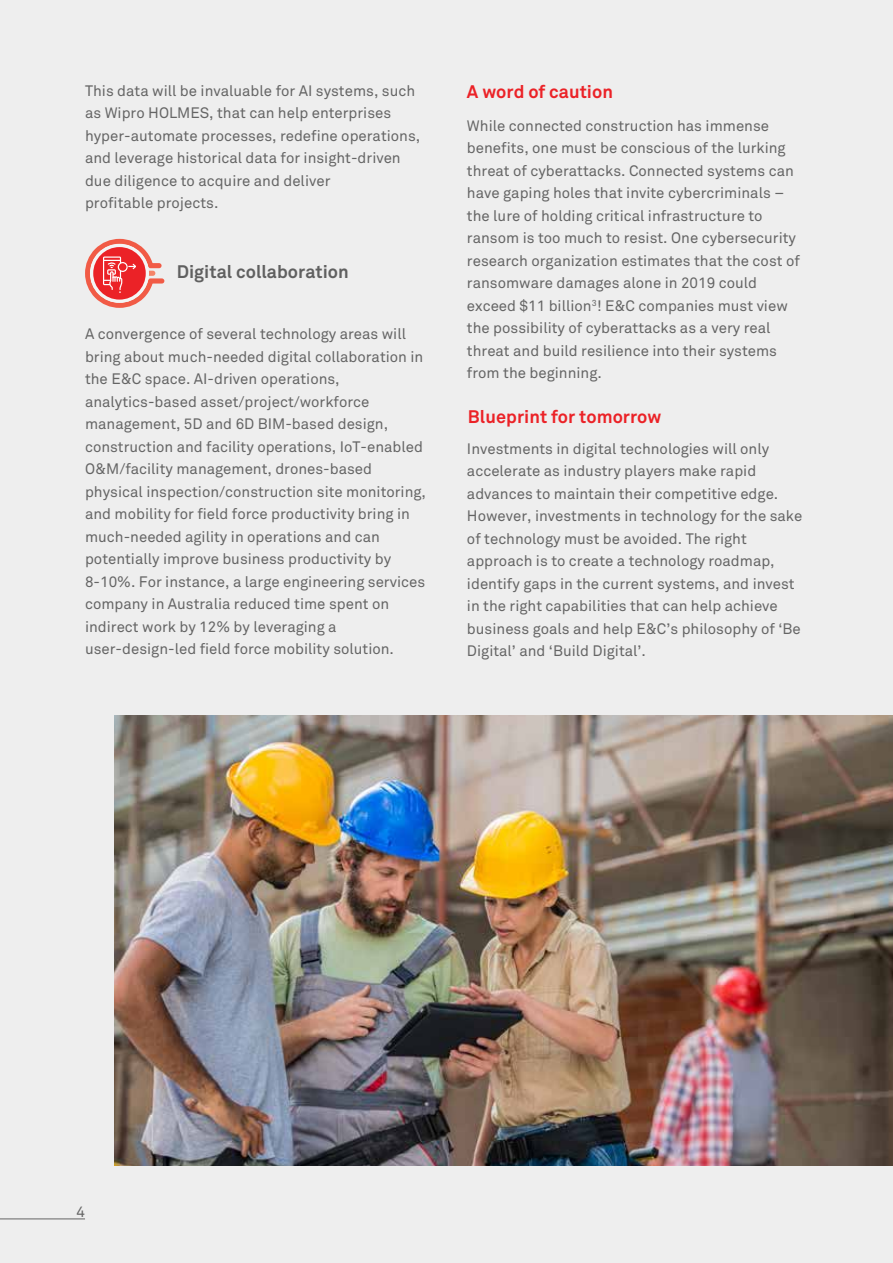
<style>
.page{position:relative;width:893px;height:1263px;background:#eee}
.page>*{position:absolute;margin:0;border:0;box-sizing:border-box;transform-origin:0 0}
.t1{font:700 18px "Wipro Akkurat";color:#eb2227}
.t2{font:700 18px "Wipro Akkurat";color:#606060}
.t3{font:15px/22.5px "Wipro Akkurat";color:#656565}
</style>
<div class="page">
<hr style="left:0;top:1218px;width:85px;height:1px;background:#656565">
<svg style="left:85px;top:239px;width:79px;height:69px"></svg>
<img style="left:115px;top:716px;width:778px;height:450px">
<p class="t3" style="left:85px;top:79px;width:337px">This data will be invaluable for AI systems, such as Wipro HOLMES, that can help enterprises hyper-automate processes, redefine operations, and leverage historical data for insight-driven due diligence to acquire and deliver<br>profitable projects.</p>
<p class="t2" style="left:177px;top:260px;width:174px">Digital collaboration</p>
<p class="t3" style="left:85px;top:323px;width:342px">A convergence of several technology areas will bring about much-needed digital collaboration in the E&amp;C space. AI-driven operations, analytics-based asset/project/workforce management, 5D and 6D BIM-based design, construction and facility operations, IoT-enabled O&amp;M/facility management, drones-based physical inspection/construction site monitoring, and mobility for field force productivity bring in much-needed agility in operations and can potentially improve business productivity by 8-10%. For instance, a large engineering services company in Australia reduced time spent on indirect work by 12% by leveraging a user-design-led field force mobility solution.</p>
<p class="t1" style="left:467px;top:81px;width:148px">A word of caution</p>
<p class="t3" style="left:467px;top:114px;width:334px">While connected construction has immense benefits, one must be conscious of the lurking threat of cyberattacks. Connected systems can have gaping holes that invite cybercriminals – the lure of holding critical infrastructure to ransom is too much to resist. One cybersecurity research organization estimates that the cost of ransomware damages alone in 2019 could exceed $11 billion<sup>3</sup>! E&amp;C companies must view the possibility of cyberattacks as a very real threat and build resilience into their systems from the beginning.</p>
<p class="t1" style="left:468px;top:405px;width:195px">Blueprint for tomorrow</p>
<p class="t3" style="left:467px;top:437px;width:337px">Investments in digital technologies will only accelerate as industry players make rapid advances to maintain their competitive edge.<br>However, investments in technology for the sake of technology must be avoided. The right approach is to create a technology roadmap, identify gaps in the current systems, and invest in the right capabilities that can help achieve business goals and help E&amp;C’s philosophy of ‘Be Digital’ and ‘Build Digital’.</p>
<p class="t3" style="left:76px;top:1201px;width:10px">4</p>
</div>
